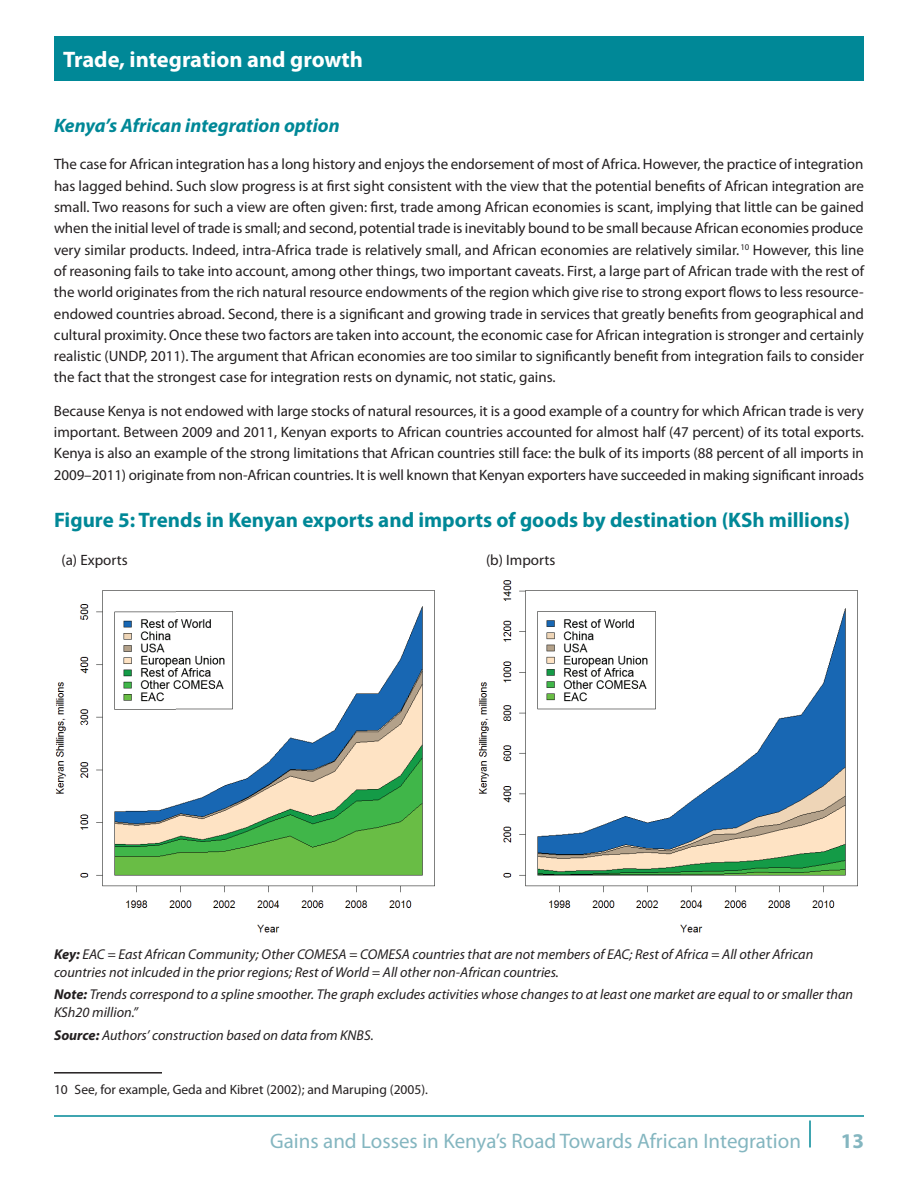
<style>
.page{position:relative;width:918px;height:1188px;background:#fff}
.page>*{position:absolute;margin:0;border:0;box-sizing:border-box;transform-origin:0 0}
.t1{font:700 22.5px "Myriad Pro";color:#fff}
.t2{font:700 21px "Myriad Pro";color:#008897}
.t3{font:21px "Myriad Pro";color:#84b6c0}
.t4{font:700 21px "Myriad Pro";color:#84b6c0}
.t5{font:italic 700 19.5px "Myriad Pro";color:#008897}
.t6{font:15px/21.3px "Myriad Pro";color:#231f20;text-align:justify}
.t7{font:italic 14.25px/18px "Myriad Pro";color:#231f20}
.t8{font:13.5px "Myriad Pro";color:#231f20}
.s1{font-weight:700}
</style>
<div class="page">
<hr style="left:54px;top:1115px;width:810px;height:2px;background:#008897">
<hr style="left:809px;top:1120px;width:2px;height:28px;background:#008897">
<div style="left:54px;top:36px;width:810px;height:45px;background:#008897"></div>
<hr style="left:54px;top:1072px;width:108px;height:2px;background:#231f20">
<img style="left:55px;top:590px;width:380px;height:343px">
<img style="left:478px;top:580px;width:380px;height:353px">
<h1 class="t1" style="left:63px;top:45px;width:302px">Trade, integration and growth</h1>
<h3 class="t5" style="left:54px;top:112px;width:287px">Kenya’s African integration option</h3>
<p class="t6" style="left:54px;top:154px;width:812px">The case for African integration has a long history and enjoys the endorsement of most of Africa. However, the practice of integration has lagged behind. Such slow progress is at first sight consistent with the view that the potential benefits of African integration are small. Two reasons for such a view are often given: first, trade among African economies is scant, implying that little can be gained when the initial level of trade is small; and second, potential trade is inevitably bound to be small because African economies produce very similar products. Indeed, intra-Africa trade is relatively small, and African economies are relatively similar.<sup>10</sup> However, this line of reasoning fails to take into account, among other things, two important caveats. First, a large part of African trade with the rest of the world originates from the rich natural resource endowments of the region which give rise to strong export flows to less resource&shy;endowed countries abroad. Second, there is a significant and growing trade in services that greatly benefits from geographical and cultural proximity. Once these two factors are taken into account, the economic case for African integration is stronger and certainly realistic (UNDP, 2011). The argument that African economies are too similar to significantly benefit from integration fails to consider the fact that the strongest case for integration rests on dynamic, not static, gains.</p>
<p class="t6" style="left:54px;top:400px;width:812px">Because Kenya is not endowed with large stocks of natural resources, it is a good example of a country for which African trade is very important. Between 2009 and 2011, Kenyan exports to African countries accounted for almost half (47 percent) of its total exports.<br>Kenya is also an example of the strong limitations that African countries still face: the bulk of its imports (88 percent of all imports in 2009–2011) originate from non-African countries. It is well known that Kenyan exporters have succeeded in making significant inroads</p>
<h2 class="t2" style="left:54px;top:506px;width:798px">Figure 5: Trends in Kenyan exports and imports of goods by destination (KSh millions)</h2>
<p class="t6" style="left:62px;top:549px;width:68px">(a) Exports</p>
<p class="t6" style="left:486px;top:549px;width:71px">(b) Imports</p>
<p class="t7" style="left:54px;top:945px;width:761px"><span class="s1">Key:</span> EAC = East African Community; Other COMESA = COMESA countries that are not members of EAC; Rest of Africa = All other African countries not inlcuded in the prior regions; Rest of World = All other non‑African countries.</p>
<p class="t7" style="left:54px;top:985px;width:801px"><span class="s1">Note:</span> Trends correspond to a spline smoother. The graph excludes activities whose changes to at least one market are equal to or smaller than<br>KSh20 million.”</p>
<p class="t7" style="left:54px;top:1026px;width:321px"><span class="s1">Source:</span> Authors’ construction based on data from KNBS.</p>
<p class="t8" style="left:54px;top:1081px;width:376px">10 See, for example, Geda and Kibret (2002); and Maruping (2005).</p>
<h2 class="t3" style="left:270px;top:1128px;width:532px">Gains and Losses in Kenya’s Road Towards African Integration</h2>
<h2 class="t4" style="left:841px;top:1127px;width:25px">13</h2>
</div>
